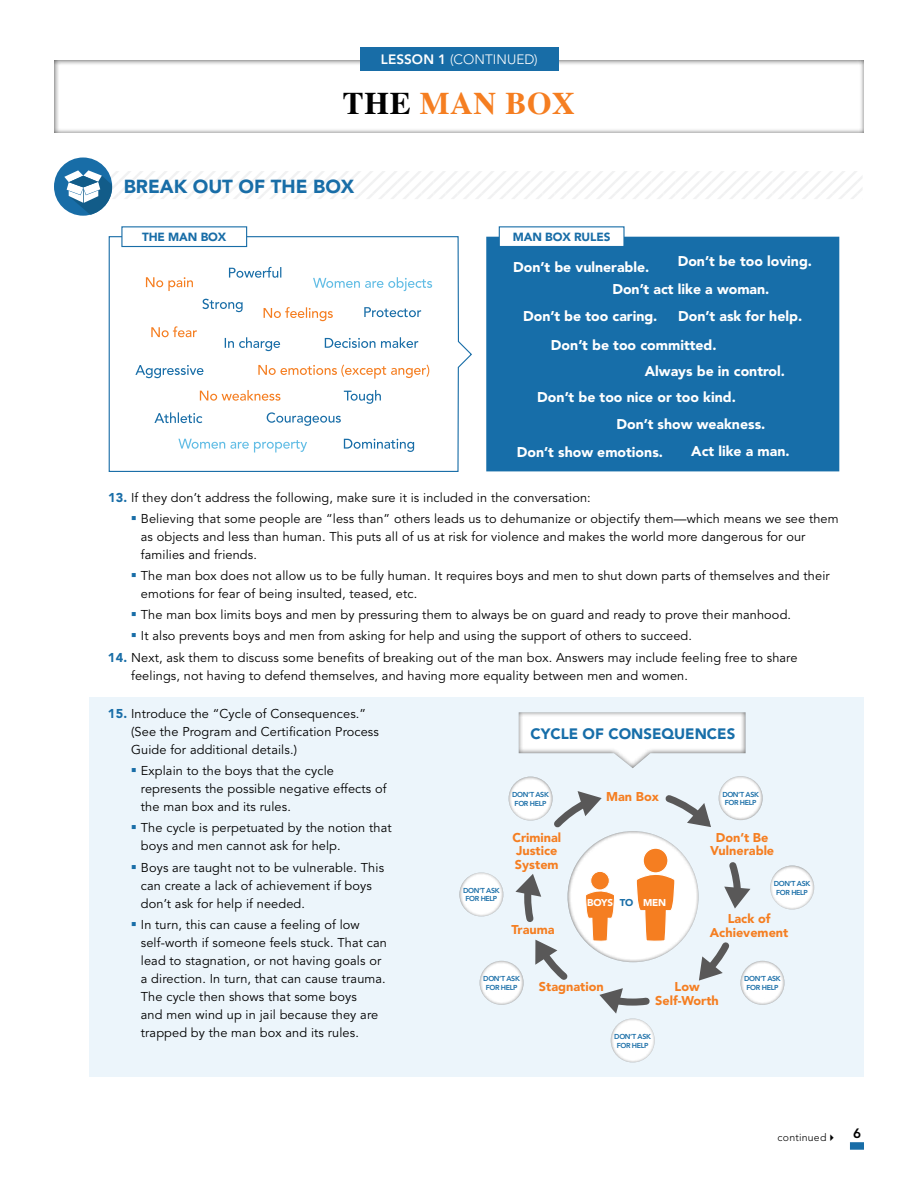
<style>
.page{position:relative;width:918px;height:1188px;background:#fff}
.page>*{position:absolute;margin:0;border:0;box-sizing:border-box;transform-origin:0 0}
.t1{font:700 31.5px "Times";letter-spacing:.02em;color:#f57e21}
.t2{font:900 18.75px "Avenir";color:#186da7}
.t3{font:800 16.5px "Avenir";color:#fff}
.t4{font:900 15px "Avenir";color:#176ea9}
.t5{font:900 14.1px/26.8px "Avenir";color:#fff}
.t6{font:300 13.5px "Avenir";letter-spacing:.01em;color:#fff}
.t7{font:800 13.5px "Avenir";color:#000}
.t8{font:12.75px/18px "Avenir";letter-spacing:.01em;color:#000}
.t9{font:900 12.75px/13.4px "Avenir";color:#f57e21;text-align:center}
.t10{font:900 11.7px "Avenir";letter-spacing:-.01em;color:#186da7}
.t11{font:300 10.5px "Avenir";color:#000}
.t12{font:900 9.9px "Avenir";color:#fff}
.t13{font:900 9.9px "Avenir";color:#186da7}
.t14{font:800 7.2px/8.4px "Avenir";letter-spacing:-.05em;color:#186da7;text-align:center}
.s1{font-weight:800}
.s2{color:#000}
.s3{font-weight:900;color:#186da7}
.s4{color:#186da7}
</style>
<div class="page">
<div style="left:54px;top:58px;width:810px;height:76px;background:#000;opacity:.75"></div>
<div style="left:850px;top:1142px;width:14px;height:8px;background:#186da7"></div>
<div style="left:90px;top:698px;width:774px;height:379px;background:#ecf5fb"></div>
<div style="left:360px;top:48px;width:199px;height:23px;background:#186da7"></div>
<div style="left:54px;top:158px;width:58px;height:58px;background:#186da7;border-radius:50%"></div>
<svg style="left:64px;top:170px;width:798px;height:46px"></svg>
<div style="left:486px;top:237px;width:353px;height:234px;background:#176ea9"></div>
<div style="left:499px;top:227px;width:125px;height:20px;background:#fff"></div>
<div style="left:499px;top:226px;width:126px;height:21px;border:1px solid #186da7"></div>
<svg style="left:108px;top:236px;width:364px;height:236px"></svg>
<div style="left:122px;top:227px;width:125px;height:20px;background:#fff"></div>
<div style="left:121px;top:226px;width:126px;height:21px;border:1px solid #186da7"></div>
<div style="left:516px;top:710px;width:231px;height:58px;background:#000;opacity:.75"></div>
<div style="left:567px;top:831px;width:134px;height:133px;background:#000;opacity:.75"></div>
<div style="left:591px;top:871px;width:18px;height:19px;background:#f57e21;border-radius:50%"></div>
<div style="left:590px;top:871px;width:20px;height:19px;border:1px solid #fff;border-radius:50%"></div>
<svg style="left:585px;top:890px;width:30px;height:52px;background:#f8ac71"></svg>
<div style="left:643px;top:848px;width:25px;height:25px;background:#f57e21;border-radius:50%"></div>
<div style="left:643px;top:848px;width:26px;height:26px;border:1px solid #fff;border-radius:50%"></div>
<svg style="left:635px;top:872px;width:41px;height:70px;background:#f8af75"></svg>
<div style="left:717px;top:775px;width:48px;height:47px;background:#000;opacity:.65"></div>
<div style="left:739px;top:960px;width:48px;height:46px;background:#000;opacity:.65"></div>
<div style="left:507px;top:776px;width:48px;height:46px;background:#000;opacity:.65"></div>
<div style="left:458px;top:872px;width:48px;height:46px;background:#000;opacity:.65"></div>
<div style="left:478px;top:960px;width:48px;height:46px;background:#000;opacity:.65"></div>
<svg style="left:548px;top:791px;width:54px;height:43px"></svg>
<svg style="left:660px;top:795px;width:51px;height:37px"></svg>
<svg style="left:695px;top:857px;width:55px;height:149px"></svg>
<svg style="left:599px;top:988px;width:51px;height:26px"></svg>
<svg style="left:535px;top:937px;width:39px;height:43px"></svg>
<svg style="left:515px;top:874px;width:26px;height:48px"></svg>
<div style="left:610px;top:1018px;width:47px;height:46px;background:#000;opacity:.65"></div>
<div style="left:769px;top:865px;width:47px;height:46px;background:#000;opacity:.65"></div>
<p class="t3" style="left:420px;top:50px;width:80px">LESSON 1</p>
<p class="t6" style="left:381px;top:52px;width:158px"><span class="s1">LESSON 1</span> (continued)</p>
<h1 class="t1" style="left:343px;top:73px;width:234px"><span class="s2">THE</span> MAN BOX</h1>
<h2 class="t2" style="left:124px;top:175px;width:232px">Break Out of th e Box</h2>
<p class="t10" style="left:142px;top:230px;width:37px">THE MAN</p>
<p class="t10" style="left:201px;top:230px;width:18px">BOX</p>
<p class="t10" style="left:513px;top:230px;width:11px">MAN</p>
<p class="t10" style="left:545px;top:230px;width:45px">BOX RULES</p>
<p class="t5" style="left:678px;top:248px;width:136px">Don’t be too loving.</p>
<p class="t5" style="left:513px;top:253px;width:138px">Don’t be vulnerable.</p>
<p class="t5" style="left:523px;top:303px;width:136px">Don’t be too caring.</p>
<p class="t5" style="left:678px;top:276px;width:125px;text-indent:-66px">Don’t act like a woman.<br>Don’t ask for help.</p>
<p class="t5" style="left:551px;top:332px;width:167px">Don’t be too committed.</p>
<p class="t5" style="left:645px;top:357px;width:142px">Always be in control.</p>
<p class="t5" style="left:537px;top:384px;width:200px">Don’t be too nice or too kind.</p>
<p class="t5" style="left:616px;top:411px;width:151px">Don’t show weakness.</p>
<p class="t5" style="left:517px;top:439px;width:148px">Don’t show emotions.</p>
<p class="t5" style="left:691px;top:437px;width:100px">Act like a man.</p>
<p class="t8" style="left:108px;top:488px;width:484px"><span class="s3">13.</span> If they don’t address the following, make sure it is included in the conversation:</p>
<p class="t8" style="left:141px;top:510px;width:699px;text-indent:-10px"><span class="s4">▪</span> Believing that some people are “less than” others leads us to dehumanize or objectify them—which means we see them as objects and less than human. This puts all of us at risk for violence and makes the world more dangerous for our families and friends.</p>
<p class="t8" style="left:141px;top:567px;width:690px;text-indent:-10px"><span class="s4">▪</span> The man box does not allow us to be fully human. It requires boys and men to shut down parts of themselves and their emotions for fear of being insulted, teased, etc.</p>
<p class="t8" style="left:131px;top:606px;width:662px"><span class="s4">▪</span> The man box limits boys and men by pressuring them to always be on guard and ready to prove their manhood.</p>
<p class="t8" style="left:131px;top:627px;width:563px"><span class="s4">▪</span> It also prevents boys and men from asking for help and using the support of others to succeed.</p>
<p class="t8" style="left:131px;top:649px;width:668px;text-indent:-23px"><span class="s3">14.</span> Next, ask them to discuss some benefits of breaking out of the man box. Answers may include feeling free to share feelings, not having to defend themselves, and having more equality between men and women.</p>
<p class="t8" style="left:131px;top:705px;width:249px;text-indent:-23px"><span class="s3">15.</span> Introduce the “Cycle of Consequences.” (See the Program and Certification Process<br>Guide for additional details.)</p>
<p class="t8" style="left:141px;top:762px;width:247px;text-indent:-10px"><span class="s4">▪</span> Explain to the boys that the cycle represents the possible negative effects of the man box and its rules.</p>
<p class="t8" style="left:141px;top:819px;width:252px;text-indent:-10px"><span class="s4">▪</span> The cycle is perpetuated by the notion that boys and men cannot ask for help.</p>
<p class="t8" style="left:141px;top:859px;width:245px;text-indent:-10px"><span class="s4">▪</span> Boys are taught not to be vulnerable. This can create a lack of achievement if boys don’t ask for help if needed.</p>
<p class="t8" style="left:141px;top:916px;width:248px;text-indent:-10px"><span class="s4">▪</span> In turn, this can cause a feeling of low self-worth if someone feels stuck. That can lead to stagnation, or not having goals or a direction. In turn, that can cause trauma.<br>The cycle then shows that some boys<br>and men wind up in jail because they are trapped by the man box and its rules.</p>
<p class="t4" style="left:530px;top:725px;width:11px">CYCL</p>
<p class="t4" style="left:569px;top:725px;width:168px">e of consequences</p>
<p class="t14" style="left:722px;top:790px;width:38px">DON’T ASK<br>FOR HELP</p>
<p class="t14" style="left:512px;top:790px;width:38px">DON’T ASK<br>FOR HELP</p>
<p class="t9" style="left:606px;top:790px;width:55px">Man Box</p>
<p class="t9" style="left:512px;top:831px;width:50px;text-align:left">Criminal<br>Justice<br>System</p>
<p class="t9" style="left:710px;top:831px;width:66px">Don’t Be<br>Vulnerable</p>
<p class="t14" style="left:774px;top:880px;width:38px">DON ’T ASK<br>FOR HELP</p>
<p class="t14" style="left:463px;top:886px;width:38px">DON’T ASK<br>FOR HELP</p>
<p class="t12" style="left:587px;top:897px;width:14px">BOYS</p>
<p class="t13" style="left:620px;top:897px;width:8px">TO</p>
<p class="t12" style="left:643px;top:897px;width:9px">MEN</p>
<p class="t9" style="left:710px;top:912px;width:80px">Lack of<br>Achievement</p>
<p class="t9" style="left:512px;top:923px;width:45px">Trauma</p>
<p class="t14" style="left:483px;top:975px;width:38px">DON’T ASK<br>FOR HELP</p>
<p class="t14" style="left:744px;top:975px;width:38px">DON’T ASK<br>FOR HELP</p>
<p class="t9" style="left:539px;top:980px;width:66px">Stagnation</p>
<p class="t9" style="left:655px;top:980px;width:65px">Low<br>Self-Worth</p>
<p class="t14" style="left:614px;top:1033px;width:38px">DON’T ASK<br>FOR HELP</p>
<p class="t11" style="left:778px;top:1131px;width:61px">continued✔</p>
<p class="t7" style="left:853px;top:1125px;width:9px">6</p>
</div>
